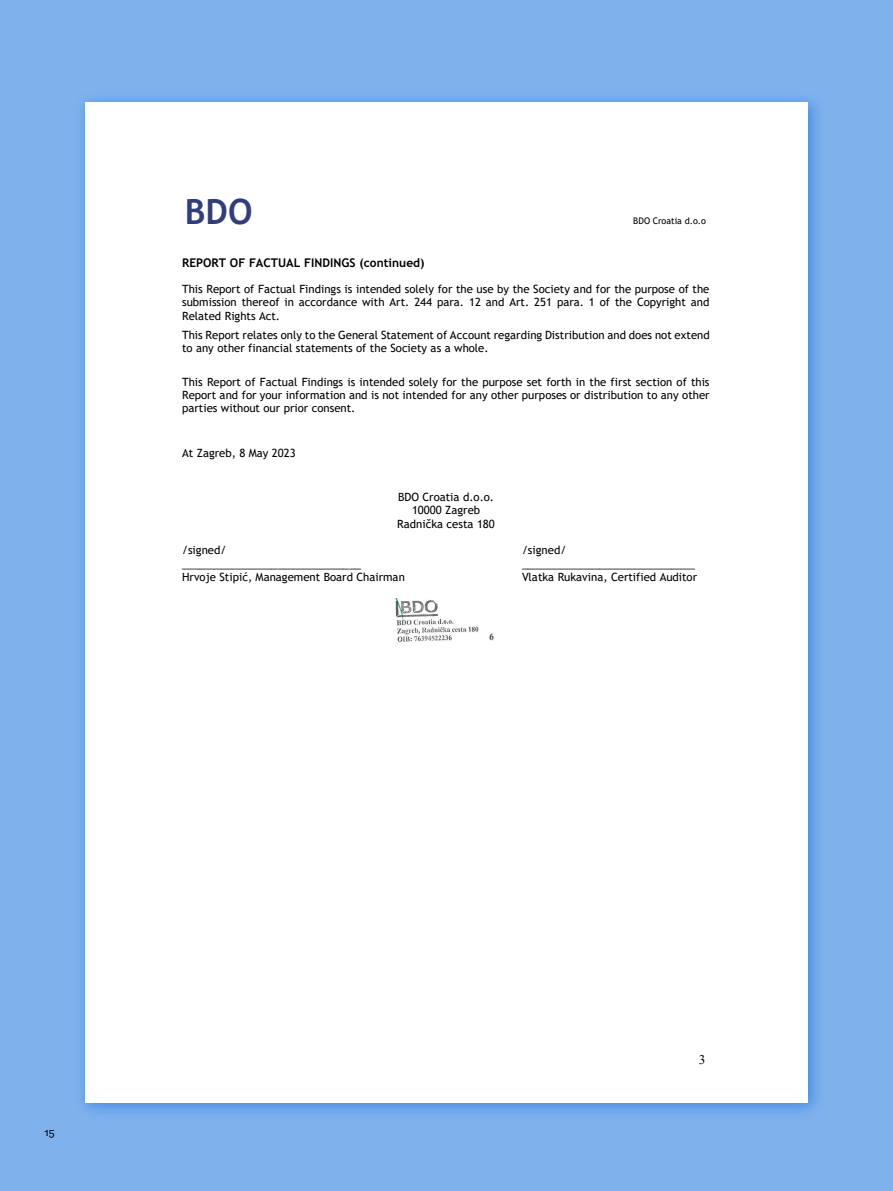
<style>
.page{position:relative;width:893px;height:1191px;background:#7fb1ed}
.page>*{position:absolute;margin:0;border:0;box-sizing:border-box;transform-origin:0 0}
.t1{font:700 34.8px "Trebuchet MS";color:#313e7b}
.t2{font:15px "Mote";color:#000}
.t3{font:15px "Mote Bld";color:#000}
.t4{font:13.2px "Times New Roman";color:#000}
.t5{font:700 12px "Trebuchet MS";color:#000}
.t6{font:12px "Mote";color:#000}
.t7{font:11.4px/13.2px "Trebuchet MS";color:#000;text-align:justify}
.t8{font:9px "Trebuchet MS";color:#000}
</style>
<div class="page">
<div style="left:74px;top:91px;width:751px;height:1028px;background:#2a7de1;opacity:.75"></div>
<div style="left:85px;top:102px;width:723px;height:1000px;background:#fff"></div>
<img style="left:395px;top:598px;width:99px;height:44px">
<h1 class="t1" style="left:185px;top:190px;width:69px">BDO</h1>
<p class="t8" style="left:633px;top:215px;width:74px">BDO Croatia d.o.o</p>
<p class="t5" style="left:182px;top:255px;width:244px">REPORT OF FACTUAL FINDINGS (continued)</p>
<p class="t7" style="left:182px;top:282px;width:529px">This Report of Factual Findings is intended solely for the use by the Society and for the purpose of the submission thereof in accordance with Art. 244 para. 12 and Art. 251 para. 1 of the Copyright and Related Rights Act.</p>
<p class="t7" style="left:182px;top:328px;width:529px">This Report relates only to the General Statement of Account regarding Distribution and does not extend to any other financial statements of the Society as a whole.</p>
<p class="t7" style="left:182px;top:375px;width:529px">This Report of Factual Findings is intended solely for the purpose set forth in the first section of this Report and for your information and is not intended for any other purposes or distribution to any other parties without our prior consent.</p>
<p class="t7" style="left:182px;top:446px;width:115px">At Zagreb, 8 May 2023</p>
<p class="t7" style="left:397px;top:490px;width:99px;text-align:center">BDO Croatia d.o.o.<br>10000 Zagreb<br>Radnička cesta 180</p>
<p class="t7" style="left:182px;top:543px;width:46px">/signed/</p>
<p class="t7" style="left:522px;top:543px;width:46px">/signed/</p>
<p class="t7" style="left:182px;top:557px;width:181px">______________________________</p>
<p class="t7" style="left:522px;top:557px;width:175px">_____________________________</p>
<p class="t7" style="left:182px;top:570px;width:224px">Hrvoje Stipić, Management Board Chairman</p>
<p class="t7" style="left:522px;top:570px;width:177px">Vlatka Rukavina, Certified Auditor</p>
<h2 class="t3" style="left:282px;top:367px;width:66px">IZVJEŠĆE</h2>
<h2 class="t2" style="left:282px;top:386px;width:160px">Odlučiti: što tu stavljamo?</h2>
<p class="t6" style="left:45px;top:1125px;width:12px">15</p>
<p class="t4" style="left:699px;top:1050px;width:8px">3</p>
</div>
